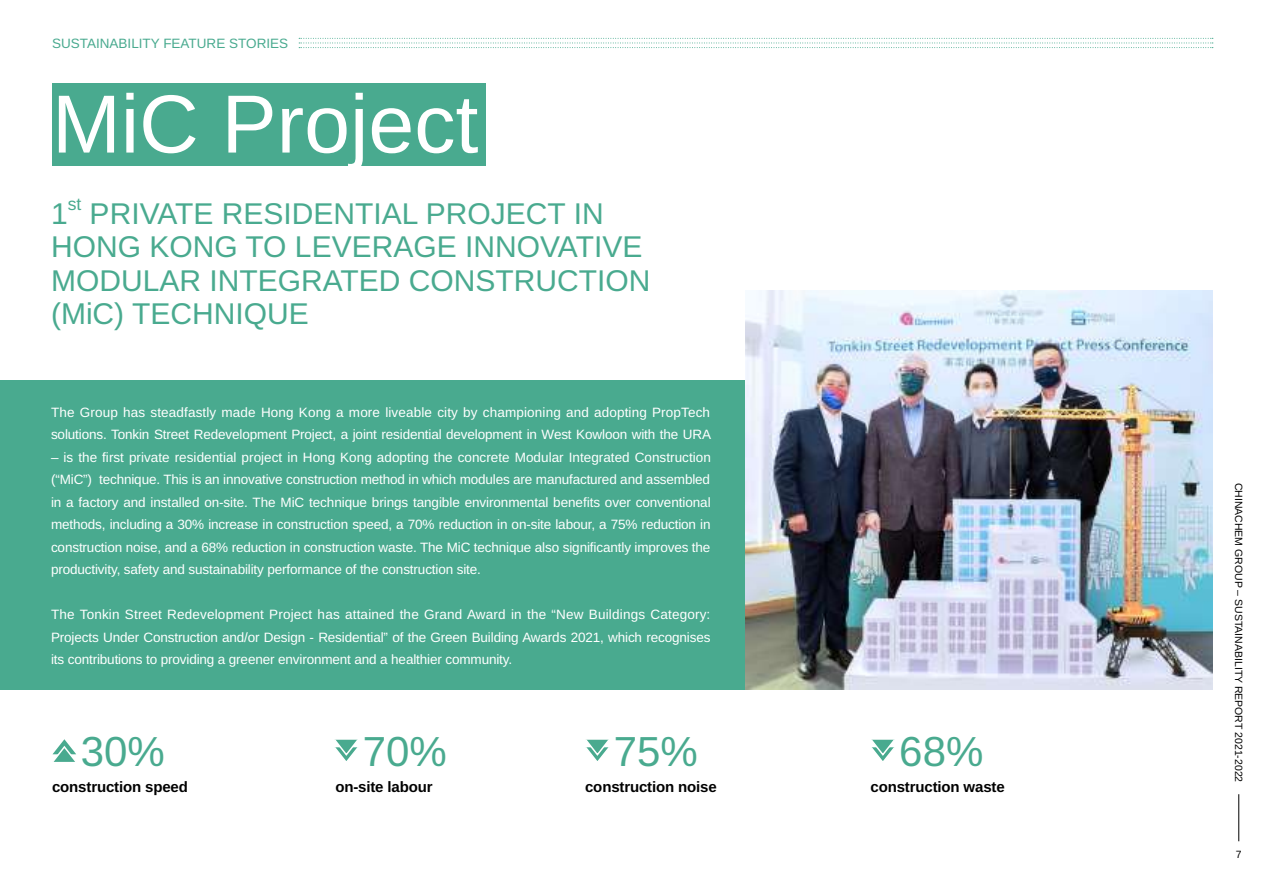
<style>
.page{position:relative;width:1263px;height:893px;background:#fff}
.page>*{position:absolute;margin:0;border:0;box-sizing:border-box;transform-origin:0 0}
.t1{font:82.5px "Arimo";color:#fff}
.t2{font:42px "Arimo";color:#49aa8f}
.t3{font:30px/33.3px "Arimo";color:#49aa8f}
.t4{font:17.55px "Arimo";color:#49aa8f}
.t5{font:700 15px "Arimo";letter-spacing:-.01em;color:#000}
.t6{font:13.5px/22.5px "Arimo";letter-spacing:-.01em;color:#fff;text-align:justify}
.t7{font:13.5px "Arimo";color:#49aa8f}
.t8{font:10.5px "Arimo";color:#000}
</style>
<div class="page">
<div style="left:0;top:380px;width:1212px;height:310px;background:#49aa8f"></div>
<img style="left:746px;top:290px;width:466px;height:400px">
<svg style="left:299px;top:38px;width:914px;height:10px"></svg>
<div style="left:52px;top:83px;width:433px;height:82px;background:#49aa8f"></div>
<svg style="left:52px;top:739px;width:24px;height:23px"></svg>
<svg style="left:334px;top:739px;width:24px;height:22px"></svg>
<svg style="left:586px;top:739px;width:23px;height:22px"></svg>
<svg style="left:871px;top:739px;width:24px;height:22px"></svg>
<hr style="left:1238px;top:794px;width:1px;height:47px;background:#000">
<p class="t7" style="left:52px;top:34px;width:238px">SUSTAINABILITY FEATURE STORIES</p>
<h1 class="t1" style="left:52px;top:66px;width:428px">MiC Project</h1>
<h3 class="t3" style="left:51px;top:197px;width:18px">1</h3>
<p class="t4" style="left:68px;top:191px;width:15px">st</p>
<h3 class="t3" style="left:51px;top:197px;width:601px;text-indent:39px">PRIVATE RESIDENTIAL PROJECT IN<br>HONG KONG TO LEVERAGE INNOVATIVE<br>MODULAR INTEGRATED CONSTRUCTION (MiC) TECHNIQUE</h3>
<p class="t6" style="left:51px;top:401px;width:662px">The Group has steadfastly made Hong Kong a more liveable city by championing and adopting PropTech solutions. Tonkin Street Redevelopment Project, a joint residential development in West Kowloon with the URA</p>
<p class="t6" style="left:51px;top:446px;width:661px">– is the first private residential project in Hong Kong adopting the concrete Modular Integrated Construction (“MiC”) technique. This is an innovative construction method in which modules are manufactured and assembled in a factory and installed on-site. The MiC technique brings tangible environmental benefits over conventional methods, including a 30% increase in construction speed, a 70% reduction in on-site labour, a 75% reduction in construction noise, and a 68% reduction in construction waste. The MiC technique also significantly improves the productivity, safety and sustainability performance of the construction site.</p>
<p class="t6" style="left:51px;top:603px;width:661px">The Tonkin Street Redevelopment Project has attained the Grand Award in the “New Buildings Category:<br>Projects Under Construction and/or Design - Residential” of the Green Building Awards 2021, which recognises its contributions to providing a greener environment and a healthier community.</p>
<h2 class="t2" style="left:81px;top:722px;width:86px">30%</h2>
<h2 class="t2" style="left:363px;top:722px;width:86px">70%</h2>
<h2 class="t2" style="left:614px;top:722px;width:86px">75%</h2>
<h2 class="t2" style="left:899px;top:722px;width:86px">68%</h2>
<p class="t5" style="left:52px;top:776px;width:137px">construction speed</p>
<p class="t5" style="left:335px;top:776px;width:99px">on-site labour</p>
<p class="t5" style="left:585px;top:776px;width:133px">construction noise</p>
<p class="t5" style="left:870px;top:776px;width:136px">construction waste</p>
<p class="t8" style="left:1246px;top:483px;width:301px;rotate:90deg">CHINACHEM GROUP – SUSTAINABILITY REPORT 2021-2022</p>
<p class="t8" style="left:1236px;top:847px;width:7px">7</p>
</div>
